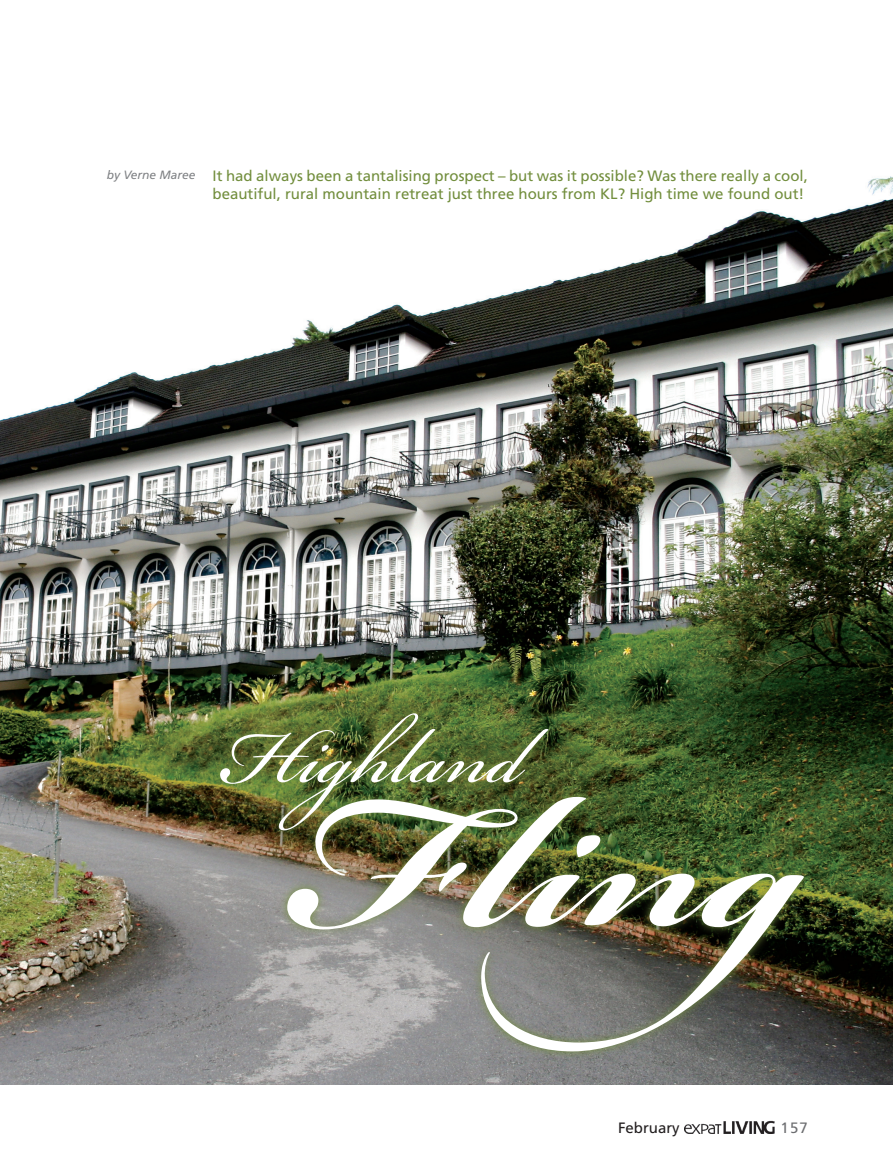
<style>
.page{position:relative;width:893px;height:1170px;background:#fff}
.page>*{position:absolute;margin:0;border:0;box-sizing:border-box;transform-origin:0 0}
.t1{font:700 286.05px "Bickham Script Pro";color:#fff}
.t2{font:120px "Bickham Script Pro";color:#fff}
.t3{font:15px/18px "Frutiger";color:#728e3d}
.t4{font:15px "Frutiger";color:#231f20}
.t5{font:15px "Frutiger";color:#6c6d70}
.t6{font:italic 12px "Frutiger";color:#808285}
</style>
<div class="page">
<img style="left:685px;top:1120px;width:89px;height:13px">
<img style="left:0;top:176px;width:893px;height:908px">
<img style="left:276px;top:785px;width:538px;height:277px">
<svg style="left:209px;top:702px;width:349px;height:139px;background:#57672e"></svg>
<p class="t6" style="left:107px;top:167px;width:90px">by Verne Maree</p>
<p class="t3" style="left:213px;top:166px;width:597px">It had always been a tantalising prospect – but was it possible? Was there really a cool, beautiful, rural mountain retreat just three hours from KL? High time we found out!</p>
<h2 class="t2" style="left:223px;top:670px;width:302px">Highland</h2>
<h1 class="t1" style="left:282px;top:657px;width:752px">Fling</h1>
<p class="t4" style="left:618px;top:1118px;width:63px">February</p>
<p class="t5" style="left:780px;top:1118px;width:29px">157</p>
</div>
